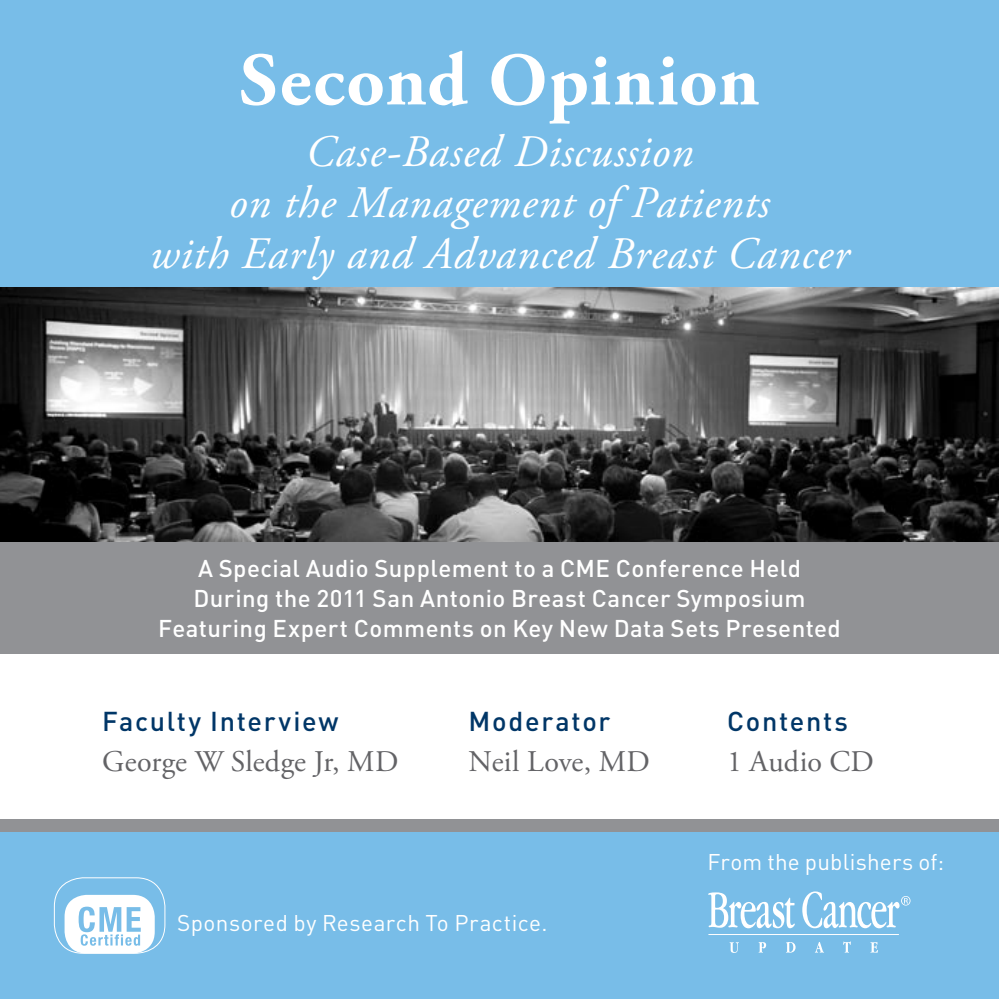
<style>
.page{position:relative;width:999px;height:999px;background:#fff}
.page>*{position:absolute;margin:0;border:0;box-sizing:border-box;transform-origin:0 0}
.t1{font:700 75px "Adobe Garamond Pro";letter-spacing:.01em;color:#fff}
.t2{font:italic 45px/51px "Adobe Garamond Pro";letter-spacing:.02em;color:#fff;text-align:center}
.t3{font:30px "Adobe Garamond Pro";letter-spacing:.01em;color:#636366}
.t4{font:500 27px "DIN";letter-spacing:.06em;color:#003667}
.t5{font:500 24px/30px "DIN";letter-spacing:.02em;color:#fff;text-align:center}
.t6{font:22.5px "DIN";letter-spacing:.015em;color:#fff}
</style>
<div class="page">
<div style="left:0;top:827px;width:999px;height:172px;background:#78bde8"></div>
<div style="left:0;top:0;width:999px;height:556px;background:#78bde8"></div>
<div style="left:0;top:540px;width:999px;height:114px;background:#919295"></div>
<div style="left:0;top:819px;width:999px;height:13px;background:#919295"></div>
<img style="left:0;top:288px;width:999px;height:253px">
<svg style="left:54px;top:877px;width:112px;height:76px"></svg>
<svg style="left:708px;top:892px;width:87px;height:36px"></svg>
<svg style="left:730px;top:942px;width:9px;height:11px"></svg>
<svg style="left:759px;top:942px;width:7px;height:11px"></svg>
<svg style="left:786px;top:942px;width:10px;height:11px"></svg>
<svg style="left:815px;top:942px;width:9px;height:11px"></svg>
<svg style="left:843px;top:941px;width:8px;height:12px"></svg>
<svg style="left:870px;top:942px;width:8px;height:11px"></svg>
<svg style="left:708px;top:934px;width:191px;height:1px"></svg>
<svg style="left:802px;top:891px;width:109px;height:37px"></svg>
<h1 class="t1" style="left:239px;top:37px;width:522px">Second Opinion</h1>
<h2 class="t2" style="left:150px;top:128px;width:701px">Case-Based Discussion<br>on the Management of Patients<br>with Early and Advanced Breast Cancer</h2>
<p class="t5" style="left:158px;top:553px;width:684px">A Special Audio Supplement to a CME Conference Held<br>During the 2011 San Antonio Breast Cancer Symposium<br>Featuring Expert Comments on Key New Data Sets Presented</p>
<p class="t4" style="left:102px;top:704px;width:238px">Faculty Interview</p>
<p class="t3" style="left:102px;top:744px;width:298px">George W Sledge Jr, MD</p>
<p class="t4" style="left:469px;top:704px;width:143px">Moderator</p>
<p class="t3" style="left:469px;top:744px;width:183px">Neil Love, MD</p>
<p class="t6" style="left:177px;top:909px;width:372px">Sponsored by Research To Practice.</p>
<p class="t4" style="left:727px;top:704px;width:122px">Contents</p>
<p class="t3" style="left:727px;top:744px;width:148px">1 Audio CD</p>
<p class="t6" style="left:708px;top:848px;width:238px">From the publishers of:</p>
</div>
